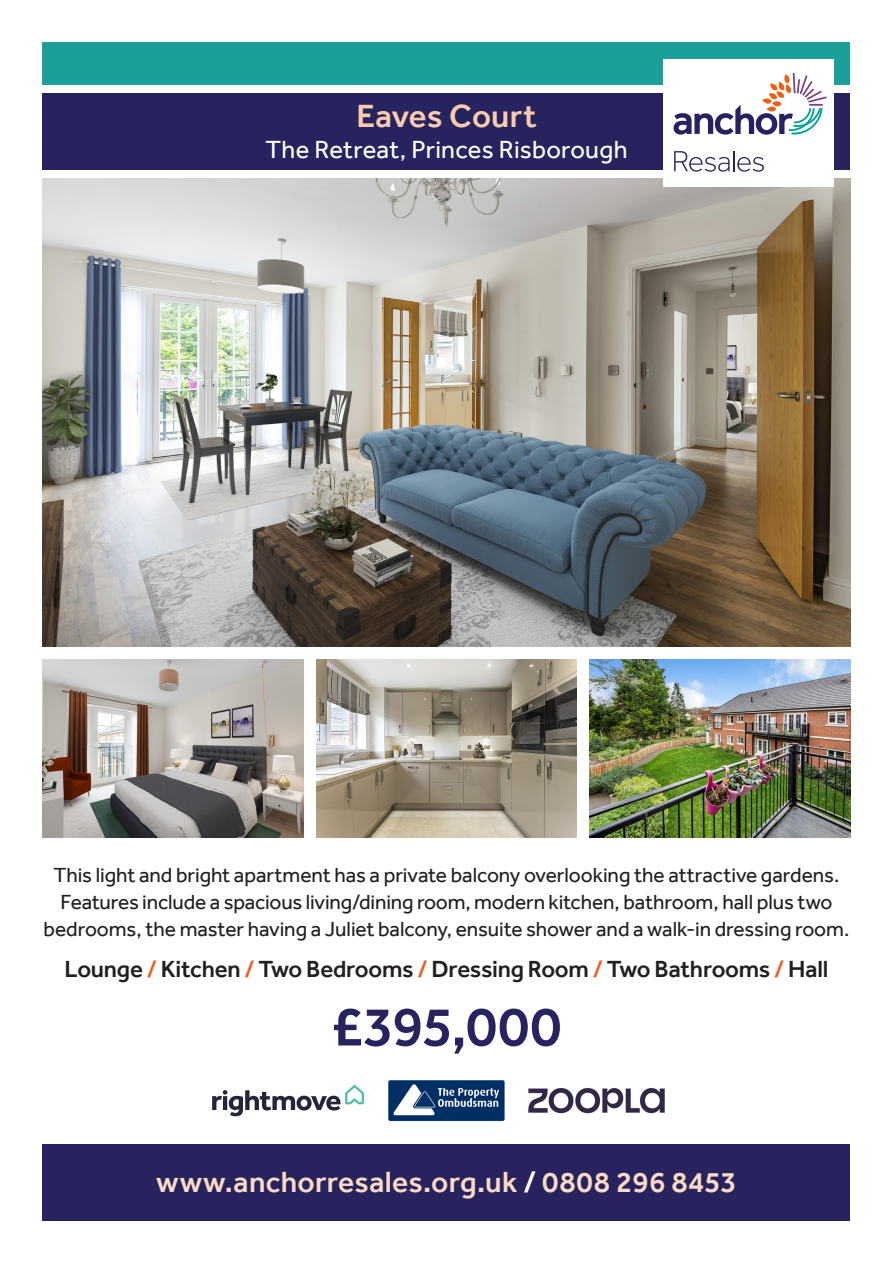
<style>
.page{position:relative;width:893px;height:1263px;background:#fff}
.page>*{position:absolute;margin:0;border:0;box-sizing:border-box;transform-origin:0 0}
.t1{font:500 57px "Effra";color:#27235f}
.t2{font:500 33px "Effra";letter-spacing:.01em;color:#facbad}
.t3{font:500 30px "Effra";letter-spacing:.01em;color:#fbdbc5}
.t4{font:25.5px "Effra";letter-spacing:.01em;color:#fff}
.t5{font:500 24px "Effra";letter-spacing:-.01em;color:#231f20}
.t6{font:21px/27px "Effra";letter-spacing:-.005em;color:#231f20;text-align:center}
.s1{color:#ec6123}
.s2{color:#fff}
</style>
<div class="page">
<img style="left:43px;top:179px;width:807px;height:467px">
<img style="left:43px;top:659px;width:260px;height:179px">
<img style="left:316px;top:659px;width:261px;height:179px">
<img style="left:590px;top:659px;width:260px;height:179px">
<div style="left:43px;top:43px;width:807px;height:42px;background:#1c9e99"></div>
<div style="left:43px;top:94px;width:807px;height:76px;background:#27235f"></div>
<div style="left:663px;top:60px;width:170px;height:127px;background:#fff"></div>
<svg style="left:674px;top:73px;width:153px;height:62px"></svg>
<svg style="left:674px;top:151px;width:90px;height:21px"></svg>
<div style="left:43px;top:1144px;width:807px;height:76px;background:#27235f"></div>
<svg style="left:212px;top:1084px;width:152px;height:32px"></svg>
<img style="left:388px;top:1080px;width:117px;height:42px">
<img style="left:528px;top:1088px;width:137px;height:25px">
<p class="t2" style="left:356px;top:97px;width:182px">Eaves Court</p>
<p class="t4" style="left:265px;top:135px;width:364px">The Retreat, Princes Risborough</p>
<p class="t6" style="left:44px;top:861px;width:807px">This light and bright apartment has a private balcony overlooking the attractive gardens.<br>Features include a spacious living/dining room, modern kitchen, bathroom, hall plus two bedrooms, the master having a Juliet balcony, ensuite shower and a walk-in dressing room.</p>
<p class="t5" style="left:64px;top:955px;width:766px">Lounge <span class="s1">/</span> Kitchen <span class="s1">/</span> Two Bedrooms <span class="s1">/</span> Dressing Room <span class="s1">/</span> Two Bathrooms <span class="s1">/</span> Hall</p>
<p class="t1" style="left:332px;top:992px;width:231px">£395,000</p>
<p class="t3" style="left:156px;top:1164px;width:582px">www.anchorresales.org.uk <span class="s2">/</span> 0808 296 8453</p>
</div>
